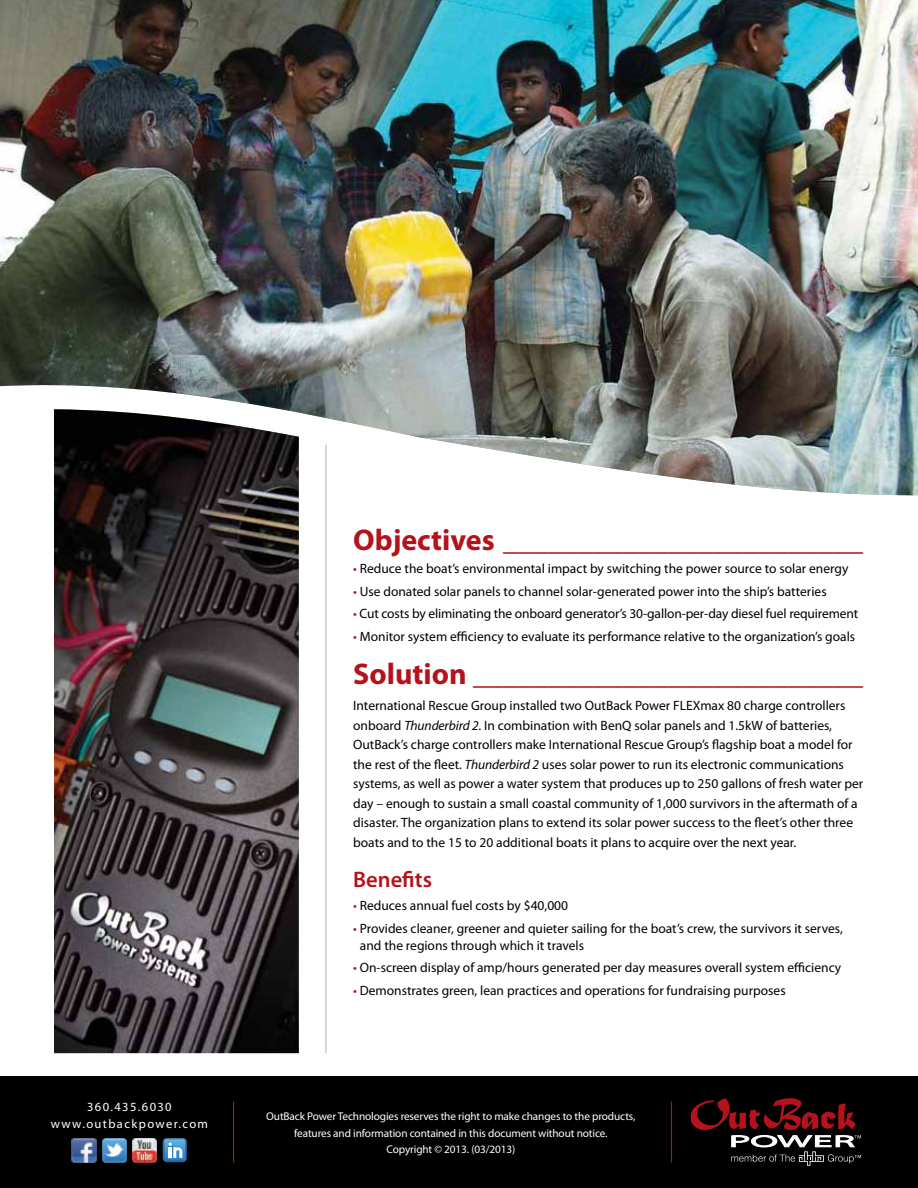
<style>
.page{position:relative;width:918px;height:1188px;background:#fff}
.page>*{position:absolute;margin:0;border:0;box-sizing:border-box;transform-origin:0 0}
.t1{font:700 30px "Myriad Pro";color:#b5121b}
.t2{font:600 22.5px "Myriad Pro";color:#b5121b}
.t3{font:13.5px/19.5px "Myriad Pro";color:#000}
.t4{font:12.6px/16.8px "Myriad Pro";letter-spacing:.11em;color:#fff;text-align:center}
.t5{font:11.25px/16.5px "Myriad Pro";letter-spacing:-.01em;color:#fff;text-align:center}
.s1{color:#b5121b}
.s2{font-style:italic}
</style>
<div class="page">
<div style="left:0;top:1077px;width:918px;height:111px;background:#000"></div>
<svg style="left:691px;top:1098px;width:170px;height:68px"></svg>
<hr style="left:671px;top:1102px;width:1px;height:60px;background:#b5121b">
<hr style="left:233px;top:1102px;width:1px;height:60px;background:#b5121b">
<img style="left:72px;top:1138px;width:24px;height:24px">
<img style="left:102px;top:1138px;width:24px;height:24px">
<img style="left:132px;top:1138px;width:25px;height:24px">
<svg style="left:163px;top:1138px;width:24px;height:24px"></svg>
<img style="left:0;top:0;width:918px;height:495px">
<hr style="left:326px;top:445px;width:1px;height:608px;background:#adafb2">
<img style="left:54px;top:409px;width:245px;height:644px">
<h1 class="t1" style="left:353px;top:520px;width:511px">Objectives ________________________</h1>
<p class="t3" style="left:353px;top:558px;width:497px"><span class="s1">•</span> Reduce the boat’s environmental impact by switching the power source to solar energy</p>
<p class="t3" style="left:353px;top:581px;width:475px"><span class="s1">•</span> Use donated solar panels to channel solar-generated power into the ship’s batteries</p>
<p class="t3" style="left:353px;top:604px;width:507px"><span class="s1">•</span> Cut costs by eliminating the onboard generator’s 30-gallon-per-day diesel fuel requirement</p>
<p class="t3" style="left:353px;top:627px;width:504px"><span class="s1">•</span> Monitor system efficiency to evaluate its performance relative to the organization’s goals</p>
<h1 class="t1" style="left:353px;top:654px;width:511px">Solution __________________________</h1>
<p class="t3" style="left:353px;top:696px;width:512px">International Rescue Group installed two OutBack Power FLEXmax 80 charge controllers onboard <span class="s2">Thunderbird 2</span>. In combination with BenQ solar panels and 1.5kW of batteries, OutBack’s charge controllers make International Rescue Group’s flagship boat a model for the rest of the fleet. <span class="s2">Thunderbird 2</span> uses solar power to run its electronic communications systems, as well as power a water system that produces up to 250 gallons of fresh water per day – enough to sustain a small coastal community of 1,000 survivors in the aftermath of a disaster. The organization plans to extend its solar power success to the fleet’s other three boats and to the 15 to 20 additional boats it plans to acquire over the next year.</p>
<h2 class="t2" style="left:353px;top:866px;width:81px">Benefits</h2>
<p class="t3" style="left:353px;top:896px;width:216px"><span class="s1">•</span> Reduces annual fuel costs by $40,000</p>
<p class="t3" style="left:360px;top:920px;width:484px;line-height:16.2px;text-indent:-7px"><span class="s1">•</span> Provides cleaner, greener and quieter sailing for the boat’s crew, the survivors it serves, and the regions through which it travels</p>
<p class="t3" style="left:353px;top:958px;width:490px"><span class="s1">•</span> On-screen display of amp/hours generated per day measures overall system efficiency</p>
<p class="t3" style="left:353px;top:981px;width:434px"><span class="s1">•</span> Demonstrates green, lean practices and operations for fundraising purposes</p>
<p class="t4" style="left:51px;top:1098px;width:159px">360.435.6030 www.outbackpower.com</p>
<p class="t5" style="left:266px;top:1108px;width:371px">OutBack Power Technologies reserves the right to make changes to the products, features and information contained in this document without notice.<br>Copyright © 2013. (03/2013)</p>
</div>
